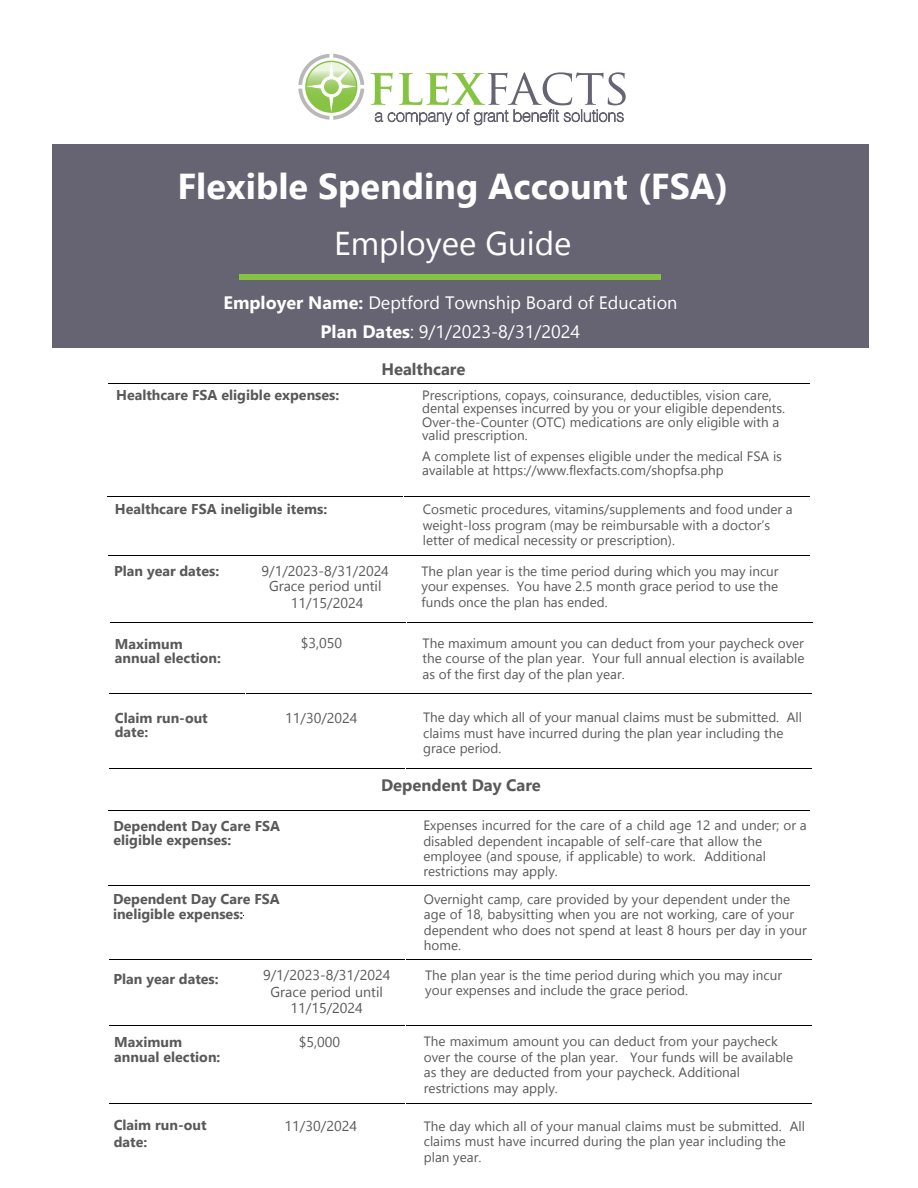
<style>
.page{position:relative;width:918px;height:1188px;background:#fff}
.page>*{position:absolute;margin:0;border:0;box-sizing:border-box;transform-origin:0 0}
.t1{font:700 36px "Gadugi";color:#fff}
.t2{font:33px "Gadugi";color:#fff}
.t3{font:18px/29.1px "Gadugi";color:#fff;text-align:center}
.t4{font:700 16.5px "Gadugi";color:#595959}
.t5{font:700 14.25px/14.2px "Gadugi";color:#595959}
.t6{font:14.25px/16.6px "Gadugi";color:#595959;text-align:center}
.t7{font:13.5px/15.6px "Gadugi";color:#595959}
.s1{font-weight:700}
</style>
<div class="page">
<hr style="left:108px;top:383px;width:296px;height:1px;background:#000">
<hr style="left:405px;top:383px;width:405px;height:1px;background:#000">
<hr style="left:107px;top:496px;width:296px;height:1px;background:#000">
<hr style="left:404px;top:496px;width:406px;height:1px;background:#000">
<hr style="left:108px;top:555px;width:135px;height:1px;background:#000">
<hr style="left:244px;top:555px;width:160px;height:1px;background:#000">
<hr style="left:405px;top:555px;width:405px;height:1px;background:#000">
<hr style="left:110px;top:622px;width:136px;height:1px;background:#000">
<hr style="left:246px;top:622px;width:160px;height:1px;background:#000">
<hr style="left:407px;top:622px;width:406px;height:1px;background:#000">
<hr style="left:110px;top:693px;width:135px;height:1px;background:#000">
<hr style="left:246px;top:693px;width:160px;height:1px;background:#000">
<hr style="left:406px;top:693px;width:406px;height:1px;background:#000">
<hr style="left:109px;top:768px;width:135px;height:1px;background:#000">
<hr style="left:245px;top:768px;width:160px;height:1px;background:#000">
<hr style="left:406px;top:768px;width:405px;height:1px;background:#000">
<hr style="left:108px;top:810px;width:296px;height:1px;background:#000">
<hr style="left:405px;top:810px;width:405px;height:1px;background:#000">
<hr style="left:108px;top:885px;width:296px;height:1px;background:#000">
<hr style="left:405px;top:885px;width:405px;height:1px;background:#000">
<hr style="left:109px;top:959px;width:135px;height:1px;background:#000">
<hr style="left:245px;top:959px;width:160px;height:1px;background:#000">
<hr style="left:406px;top:959px;width:405px;height:1px;background:#000">
<hr style="left:109px;top:1025px;width:135px;height:1px;background:#000">
<hr style="left:245px;top:1025px;width:160px;height:1px;background:#000">
<hr style="left:406px;top:1025px;width:405px;height:1px;background:#000">
<hr style="left:109px;top:1103px;width:135px;height:1px;background:#000">
<hr style="left:245px;top:1103px;width:160px;height:1px;background:#000">
<hr style="left:406px;top:1103px;width:405px;height:1px;background:#000">
<div style="left:52px;top:144px;width:816px;height:203px;background:#666472"></div>
<div style="left:240px;top:274px;width:421px;height:6px;background:#86c343"></div>
<svg style="left:298px;top:54px;width:66px;height:66px"></svg>
<svg style="left:370px;top:72px;width:256px;height:53px"></svg>
<h1 class="t1" style="left:178px;top:165px;width:552px">Flexible Spending Account (FSA)</h1>
<h2 class="t2" style="left:334px;top:223px;width:239px">Employee Guide</h2>
<h3 class="t3" style="left:223px;top:288px;width:455px"><span class="s1">Employer Name:</span> Deptford Township Board of Education<br><span class="s1">Plan Dates</span>: 9/1/2023-8/31/2024</h3>
<p class="t4" style="left:381px;top:359px;width:86px">Healthcare</p>
<p class="t5" style="left:116px;top:388px;width:225px">Healthcare FSA eligible expenses:</p>
<p class="t7" style="left:422px;top:388px;width:364px;line-height:13.5px">Prescriptions, copays, coinsurance, deductibles, vision care, dental expenses incurred by you or your eligible dependents.<br>Over-the-Counter (OTC) medications are only eligible with a valid prescription.</p>
<p class="t7" style="left:422px;top:450px;width:361px;line-height:13.5px">A complete list of expenses eligible under the medical FSA is available at https://www.flexfacts.com/shopfsa.php</p>
<p class="t5" style="left:115px;top:502px;width:214px">Healthcare FSA ineligible items:</p>
<p class="t7" style="left:423px;top:502px;width:372px">Cosmetic procedures, vitamins/supplements and food under a weight-loss program (may be reimbursable with a doctor’s letter of medical necessity or prescription).</p>
<p class="t5" style="left:114px;top:564px;width:107px">Plan year dates:</p>
<p class="t7" style="left:422px;top:563px;width:359px;text-align:justify">The plan year is the time period during which you may incur your expenses. You have 2.5 month grace period to use the funds once the plan has ended.</p>
<p class="t5" style="left:115px;top:636px;width:108px">Maximum annual election:</p>
<p class="t6" style="left:301px;top:634px;width:43px">$3,050</p>
<p class="t7" style="left:423px;top:635px;width:383px;text-align:justify">The maximum amount you can deduct from your paycheck over the course of the plan year. Your full annual election is available as of the first day of the plan year.</p>
<p class="t5" style="left:115px;top:710px;width:94px">Claim run-out date:</p>
<p class="t6" style="left:285px;top:709px;width:74px">11/30/2024</p>
<p class="t7" style="left:423px;top:710px;width:380px">The day which all of your manual claims must be submitted. All claims must have incurred during the plan year including the grace period.</p>
<p class="t4" style="left:381px;top:775px;width:161px">Dependent Day Care</p>
<p class="t5" style="left:113px;top:818px;width:168px">Dependent Day Care FSA eligible expenses:</p>
<p class="t7" style="left:423px;top:817px;width:385px">Expenses incurred for the care of a child age 12 and under; or a disabled dependent incapable of self-care that allow the employee (and spouse, if applicable) to work. Additional restrictions may apply.</p>
<p class="t5" style="left:113px;top:892px;width:168px">Dependent Day Care FSA ineligible expenses:</p>
<p class="t7" style="left:424px;top:891px;width:384px">Overnight camp, care provided by your dependent under the age of 18, babysitting when you are not working, care of your dependent who does not spend at least 8 hours per day in your home.</p>
<p class="t5" style="left:114px;top:971px;width:107px">Plan year dates:</p>
<p class="t6" style="left:263px;top:967px;width:129px">9/1/2023-8/31/2024<br>Grace period until<br>11/15/2024</p>
<p class="t7" style="left:425px;top:967px;width:358px">The plan year is the time period during which you may incur your expenses and include the grace period.</p>
<p class="t5" style="left:114px;top:1035px;width:108px">Maximum annual election:</p>
<p class="t6" style="left:299px;top:1034px;width:43px">$5,000</p>
<p class="t7" style="left:424px;top:1034px;width:371px">The maximum amount you can deduct from your paycheck over the course of the plan year. Your funds will be available as they are deducted from your paycheck. Additional restrictions may apply.</p>
<p class="t5" style="left:114px;top:1117px;width:94px;line-height:17.1px">Claim run-out date:</p>
<p class="t6" style="left:285px;top:1117px;width:74px">11/30/2024</p>
<p class="t7" style="left:424px;top:1118px;width:383px">The day which all of your manual claims must be submitted. All claims must have incurred during the plan year including the plan year.</p>
<p class="t6" style="left:261px;top:564px;width:129px;line-height:14.5px">9/1/2023-8/31/2024<br>Grace period until</p>
<p class="t6" style="left:291px;top:594px;width:74px">11/15/2024</p>
</div>
